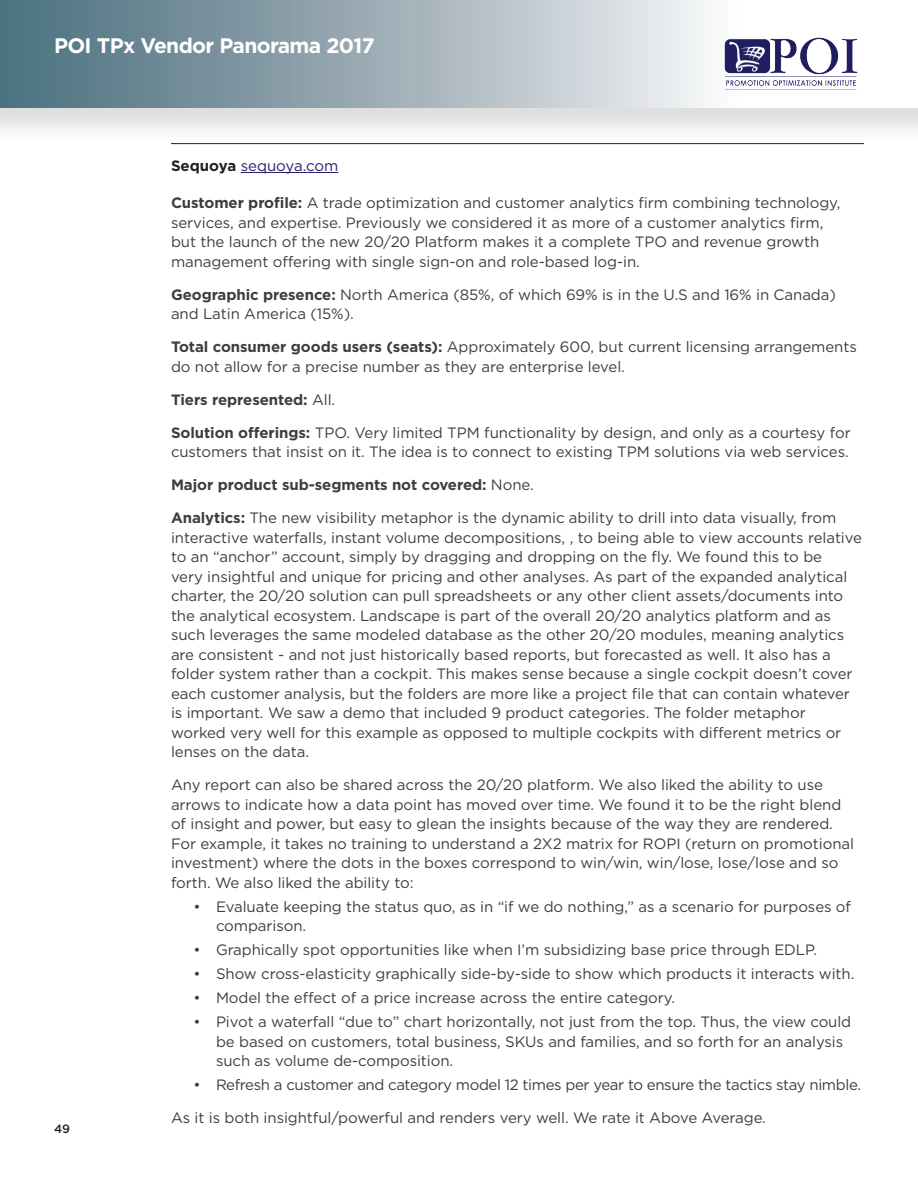
<style>
.page{position:relative;width:918px;height:1188px;background:#fff}
.page>*{position:absolute;margin:0;border:0;box-sizing:border-box;transform-origin:0 0}
.t1{font:700 21px "Gotham";letter-spacing:-.03em;color:#fff}
.Body_Text{font:15px/19.5px "Gotham";letter-spacing:-.005em;color:#3e3e3f}
.Body_Text-2{font:15px "Gotham";letter-spacing:-.025em;color:#3e3e3f}
.Body_Text-3{font:700 15px "Gotham";letter-spacing:-.005em;color:#3e3e3f}
.Vendors{font:15px "Gotham";color:#25206c}
.t2{font:500 12px "Gotham";color:#231f20}
.s1{font-weight:700;color:#231f20}
.s2{font-weight:700}
.s3{font-weight:400}
</style>
<div class="page">
<div style="left:0;top:0;width:918px;height:146px;background:#231f20;opacity:.15"></div>
<div style="left:0;top:0;width:918px;height:108px;background:linear-gradient(to right,#4b6d7c,#fff)"></div>
<img style="left:720px;top:36px;width:144px;height:56px">
<hr style="left:171px;top:143px;width:693px;height:1px;background:#231f20">
<hr style="left:241px;top:172px;width:97px;height:1px;background:#25206c">
<h1 class="t1" style="left:54px;top:31px;width:322px">POI TPx Vendor Panorama 2017</h1>
<p class="t2" style="left:54px;top:1121px;width:17px">49</p>
<p class="Vendors" style="left:171px;top:156px;width:169px"><span class="s1">Sequoya</span> sequoya.com</p>
<p class="Body_Text" style="left:171px;top:193px;width:671px"><span class="s2">Customer profile:</span> A trade optimization and customer analytics firm combining technology, services, and expertise. Previously we considered it as more of a customer analytics firm, but the launch of the new 20/20 Platform makes it a complete TPO and revenue growth management offering with single sign-on and role-based log-in.</p>
<p class="Body_Text" style="left:171px;top:285px;width:666px"><span class="s2">Geographic presence:</span> North America (85%, of which 69% is in the U.S and 16% in Canada) and Latin America (15%).</p>
<p class="Body_Text" style="left:171px;top:337px;width:687px"><span class="s2">Total consumer goods users (seats):</span> Approximately 600, but current licensing arrangements do not allow for a precise number as they are enterprise level.</p>
<p class="Body_Text-3" style="left:171px;top:390px;width:166px">Tiers represented: <span class="s3">All.</span></p>
<p class="Body_Text" style="left:171px;top:423px;width:681px"><span class="s2">Solution offerings:</span> TPO. Very limited TPM functionality by design, and only as a courtesy for customers that insist on it. The idea is to connect to existing TPM solutions via web services.</p>
<p class="Body_Text-3" style="left:171px;top:475px;width:364px">Major product sub-segments not covered: <span class="s3">None.</span></p>
<p class="Body_Text" style="left:171px;top:508px;width:693px"><span class="s2">Analytics:</span> The new visibility metaphor is the dynamic ability to drill into data visually, from interactive waterfalls, instant volume decompositions, , to being able to view accounts relative to an “anchor” account, simply by dragging and dropping on the fly. We found this to be<br>very insightful and unique for pricing and other analyses. As part of the expanded analytical charter, the 20/20 solution can pull spreadsheets or any other client assets/documents into the analytical ecosystem. Landscape is part of the overall 20/20 analytics platform and as such leverages the same modeled database as the other 20/20 modules, meaning analytics are consistent - and not just historically based reports, but forecasted as well. It also has a folder system rather than a cockpit. This makes sense because a single cockpit doesn’t cover each customer analysis, but the folders are more like a project file that can contain whatever is important. We saw a demo that included 9 product categories. The folder metaphor worked very well for this example as opposed to multiple cockpits with different metrics or lenses on the data.</p>
<p class="Body_Text" style="left:171px;top:775px;width:685px">Any report can also be shared across the 20/20 platform. We also liked the ability to use arrows to indicate how a data point has moved over time. We found it to be the right blend of insight and power, but easy to glean the insights because of the way they are rendered.<br>For example, it takes no training to understand a 2X2 matrix for ROPI (return on promotional investment) where the dots in the boxes correspond to win/win, win/lose, lose/lose and so forth. We also liked the ability to:</p>
<p class="Body_Text" style="left:216px;top:897px;width:637px;text-indent:-22px">• Evaluate keeping the status quo, as in “if we do nothing,” as a scenario for purposes of comparison.</p>
<p class="Body_Text" style="left:194px;top:940px;width:625px">• Graphically spot opportunities like when I’m subsidizing base price through EDLP.</p>
<p class="Body_Text" style="left:194px;top:964px;width:662px">• Show cross-elasticity graphically side-by-side to show which products it interacts with.</p>
<p class="Body_Text" style="left:194px;top:988px;width:483px">• Model the effect of a price increase across the entire category.</p>
<p class="Body_Text" style="left:216px;top:1012px;width:637px;text-indent:-22px">• Pivot a waterfall “due to” chart horizontally, not just from the top. Thus, the view could be based on customers, total business, SKUs and families, and so forth for an analysis such as volume de-composition.</p>
<p class="Body_Text-2" style="left:194px;top:1076px;width:669px">• Refresh a customer and category model 12 times per year to ensure the tactics stay nimble.</p>
<p class="Body_Text" style="left:171px;top:1108px;width:597px">As it is both insightful/powerful and renders very well. We rate it Above Average.</p>
</div>
